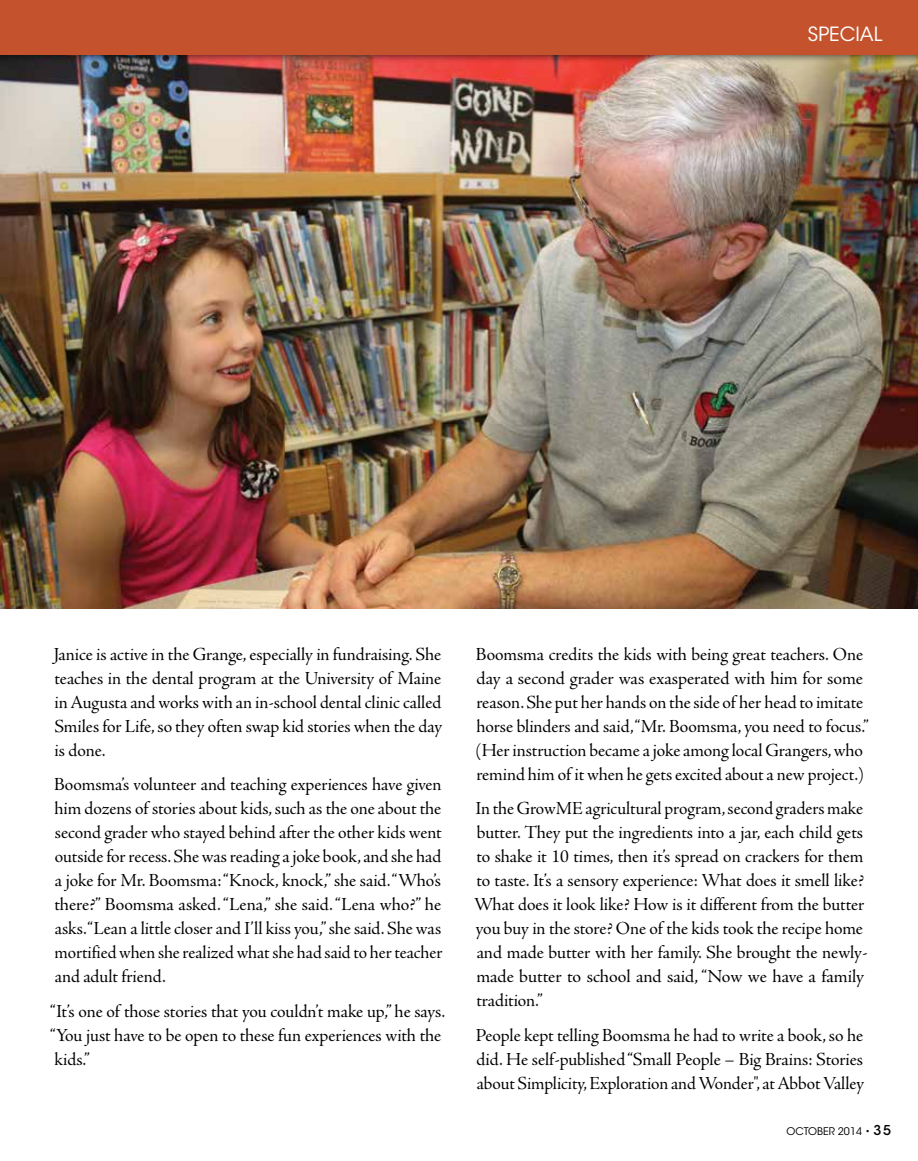
<style>
.page{position:relative;width:918px;height:1161px;background:#fff}
.page>*{position:absolute;margin:0;border:0;box-sizing:border-box;transform-origin:0 0}
.t1{font:19.5px "ITC Avant Garde Std";color:#fff}
.t2{font:18.75px/24px "Adobe Jenson Pro Subh";letter-spacing:-.005em;color:#000;text-align:justify}
.t3{font:10.5px "ITC Avant Garde Std";color:#000}
.s1{font-weight:500;font-size:13.5px}
</style>
<div class="page">
<img style="left:0;top:63px;width:918px;height:546px">
<div style="left:0;top:0;width:918px;height:63px;background:#000;opacity:.75"></div>
<div style="left:0;top:0;width:918px;height:55px;background:#c4522c"></div>
<p class="t1" style="left:808px;top:23px;width:76px">SPECIAL</p>
<p class="t2" style="left:54px;top:642px;width:390px">Janice is active in the Grange, especially in fundraising. She teaches in the dental program at the University of Maine in Augusta and works with an in-school dental clinic called Smiles for Life, so they often swap kid stories when the day is done.</p>
<p class="t2" style="left:54px;top:773px;width:390px">Boomsma’s volunteer and teaching experiences have given him dozens of stories about kids, such as the one about the second grader who stayed behind after the other kids went outside for recess. She was reading a joke book, and she had a joke for Mr. Boomsma: “Knock, knock,” she said. “Who’s there?” Boomsma asked. “Lena,” she said. “Lena who?” he asks. “Lean a little closer and I’ll kiss you,” she said. She was mortified when she realized what she had said to her teacher and adult friend.</p>
<p class="t2" style="left:50px;top:1000px;width:397px;text-align:left">“It’s one of those stories that you couldn’t make up,” he says. “You just have to be open to these fun experiences with the kids.”</p>
<p class="t2" style="left:476px;top:642px;width:395px;text-align:left">Boomsma credits the kids with being great teachers. One day a second grader was exasperated with him for some reason. She put her hands on the side of her head to imitate horse blinders and said, “Mr. Boomsma, you need to focus.” (Her instruction became a joke among local Grangers, who remind him of it when he gets excited about a new project.)</p>
<p class="t2" style="left:474px;top:797px;width:395px;text-align:left">In the GrowME agricultural program, second graders make butter. They put the ingredients into a jar, each child gets to shake it 10 times, then it’s spread on crackers for them to taste. It’s a sensory experience: What does it smell like?<br>What does it look like? How is it different from the butter you buy in the store? One of the kids took the recipe home and made butter with her family. She brought the newly&shy;made butter to school and said, “Now we have a family tradition.”</p>
<p class="t2" style="left:476px;top:1024px;width:390px">People kept telling Boomsma he had to write a book, so he did. He self-published “Small People – Big Brains: Stories about Simplicity, Exploration and Wonder", at Abbot Valley</p>
<p class="t3" style="left:786px;top:1125px;width:106px">OCTOBER 2014 • <span class="s1">35</span></p>
</div>
